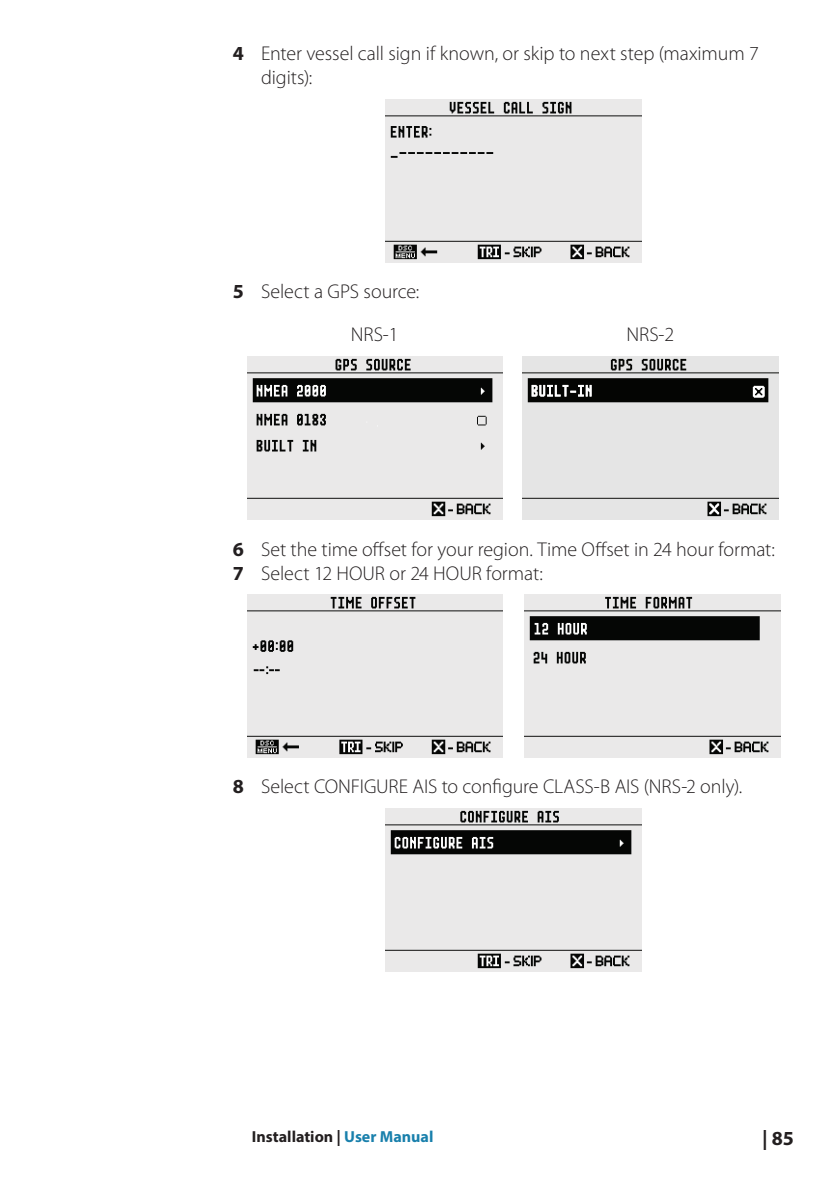
<style>
.page{position:relative;width:840px;height:1191px;background:#fff}
.page>*{position:absolute;margin:0;border:0;box-sizing:border-box;transform-origin:0 0}
.t1{font:300 20px/24px "Myriad Pro";letter-spacing:-.005em;color:#231f20}
.t2{font:700 20px "Myriad Pro";color:#231f20}
.t3{font:700 16px "Myriad Pro";color:#231f20}
.s1{font-weight:700}
.s2{color:#1980ac}
</style>
<div class="page">
<img style="left:386px;top:100px;width:255px;height:163px">
<img style="left:247px;top:357px;width:255px;height:163px">
<img style="left:522px;top:357px;width:255px;height:163px">
<img style="left:247px;top:595px;width:255px;height:163px">
<img style="left:524px;top:595px;width:255px;height:163px">
<img style="left:386px;top:808px;width:255px;height:163px">
<p class="t1" style="left:261px;top:42px;width:499px;text-indent:-28px"><span class="s1">4</span> Enter vessel call sign if known, or skip to next step (maximum 7 digits):</p>
<p class="t1" style="left:350px;top:270px;width:70px;line-height:42.6px;text-indent:-118px"><span class="s1">5</span> Select a GPS source:<br>NRS-1</p>
<p class="t1" style="left:626px;top:322px;width:49px">NRS-2</p>
<p class="t1" style="left:232px;top:536px;width:543px"><span class="s1">6</span> Set the time offset for your region. Time Offset in 24 hour format:<br><span class="s1">7</span> Select 12 HOUR or 24 HOUR format:</p>
<p class="t1" style="left:232px;top:774px;width:511px"><span class="s1">8</span> Select CONFIGURE AIS to configure CLASS-B AIS (NRS-2 only).</p>
<p class="t3" style="left:252px;top:1126px;width:183px">Installation | <span class="s2">User Manual</span></p>
<p class="t2" style="left:761px;top:1125px;width:33px">| 85</p>
</div>
